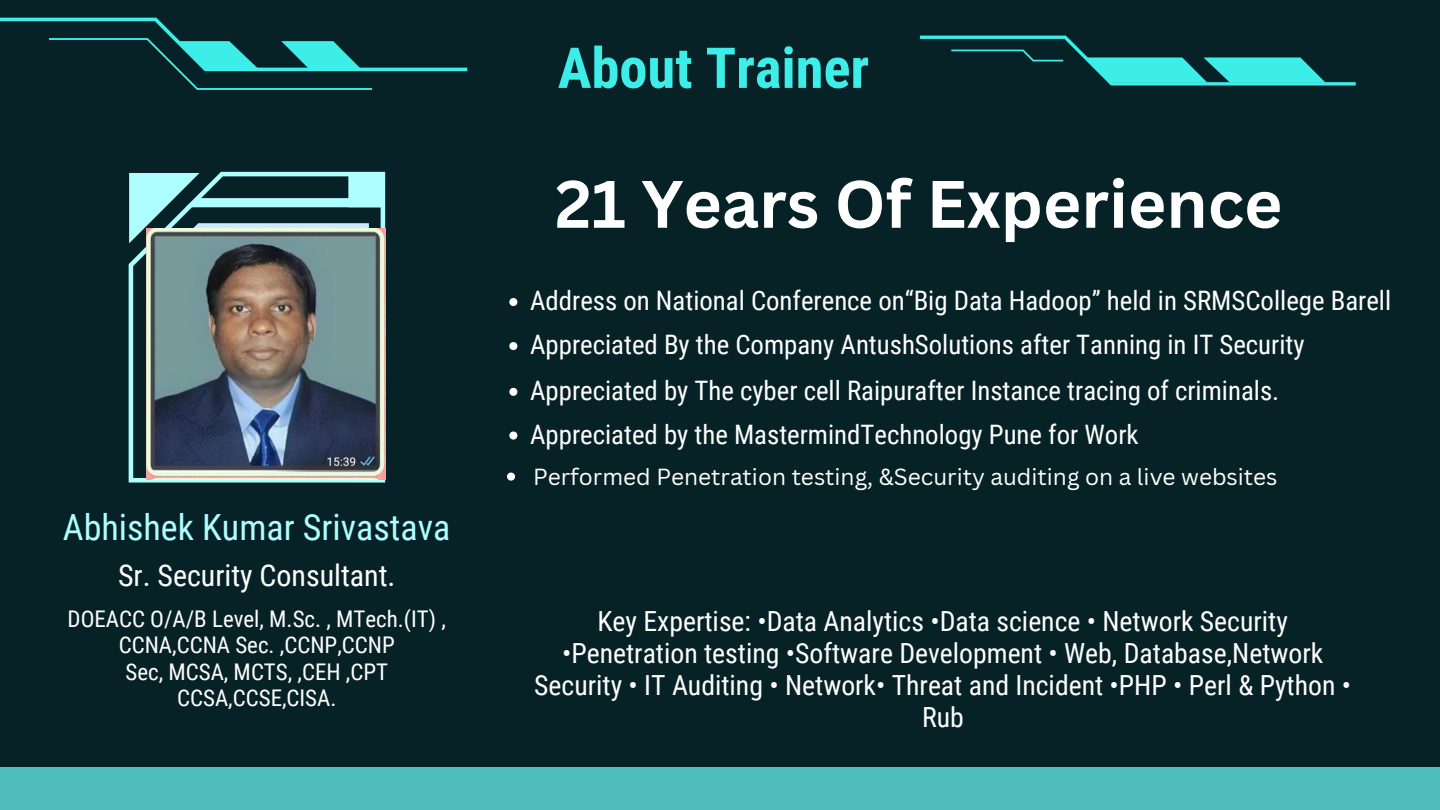
<style>
.page{position:relative;width:1440px;height:810px;background:#072227}
.page>*{position:absolute;margin:0;border:0;box-sizing:border-box;transform-origin:0 0}
.t1{font:700 65.5px "Canva Sans";color:#fff}
.t2{font:700 56.4px "Roboto Condensed";color:#3dede8}
.t3{font:36.1px "Roboto Condensed";color:#aefeff}
.t4{font:30px "Roboto Condensed";color:#fff}
.t5{font:27.7px/31.9px "Roboto Condensed";color:#fff;text-align:center}
.t6{font:26.8px "Roboto Condensed";color:#fff}
.t7{font:23px/26.4px "Roboto Condensed";color:#fff;text-align:center}
.t8{font:22.7px "Canva Sans";color:#fff}
</style>
<div class="page">
<div style="left:0;top:768px;width:1440px;height:42px;background:#4fbdba"></div>
<svg style="left:0;top:18px;width:467px;height:72px"></svg>
<svg style="left:920px;top:36px;width:436px;height:50px"></svg>
<svg style="left:129px;top:172px;width:256px;height:311px"></svg>
<svg style="left:352px;top:479px;width:32px;height:3px"></svg>
<svg style="left:129px;top:173px;width:255px;height:70px"></svg>
<svg style="left:147px;top:223px;width:222px;height:6px"></svg>
<img style="left:147px;top:229px;width:238px;height:250px">
<svg style="left:507px;top:473px;width:8px;height:8px"></svg>
<svg style="left:509px;top:342px;width:8px;height:8px"></svg>
<svg style="left:509px;top:388px;width:8px;height:8px"></svg>
<svg style="left:509px;top:432px;width:8px;height:8px"></svg>
<svg style="left:509px;top:298px;width:8px;height:8px"></svg>
<p class="t3" style="left:63px;top:507px;width:389px">Abhishek Kumar Srivastava</p>
<p class="t4" style="left:118px;top:558px;width:279px">Sr. Security Consultant.</p>
<p class="t7" style="left:68px;top:606px;width:380px">DOEACC O/A/B Level, M.Sc. , MTech.(IT) ,<br>CCNA,CCNA Sec. ,CCNP,CCNP</p>
<p class="t7" style="left:125px;top:658px;width:264px">Sec, MCSA, MCTS, ,CEH ,CPT<br>CCSA,CCSE,CISA.</p>
<p class="t2" style="left:558px;top:36px;width:313px">About Trainer</p>
<p class="t1" style="left:555px;top:158px;width:729px">21 Years Of Experience</p>
<p class="t6" style="left:530px;top:285px;width:863px">Address on National Conference on“Big Data Hadoop” held in SRMSCollege Barell</p>
<p class="t6" style="left:530px;top:329px;width:776px">Appreciated By the Company AntushSolutions after Tanning in IT Security</p>
<p class="t6" style="left:530px;top:375px;width:751px">Appreciated by The cyber cell Raipurafter Instance tracing of criminals.</p>
<p class="t6" style="left:530px;top:419px;width:610px">Appreciated by the MastermindTechnology Pune for Work</p>
<p class="t8" style="left:533px;top:460px;width:746px">Performed Penetration testing, &amp;Security auditing on a live websites</p>
<p class="t5" style="left:598px;top:606px;width:692px">Key Expertise: •Data Analytics •Data science • Network Security</p>
<p class="t5" style="left:534px;top:638px;width:818px">•Penetration testing •Software Development • Web, Database,Network<br>Security • IT Auditing • Network• Threat and Incident •PHP • Perl &amp; Python •<br>Rub</p>
</div>
